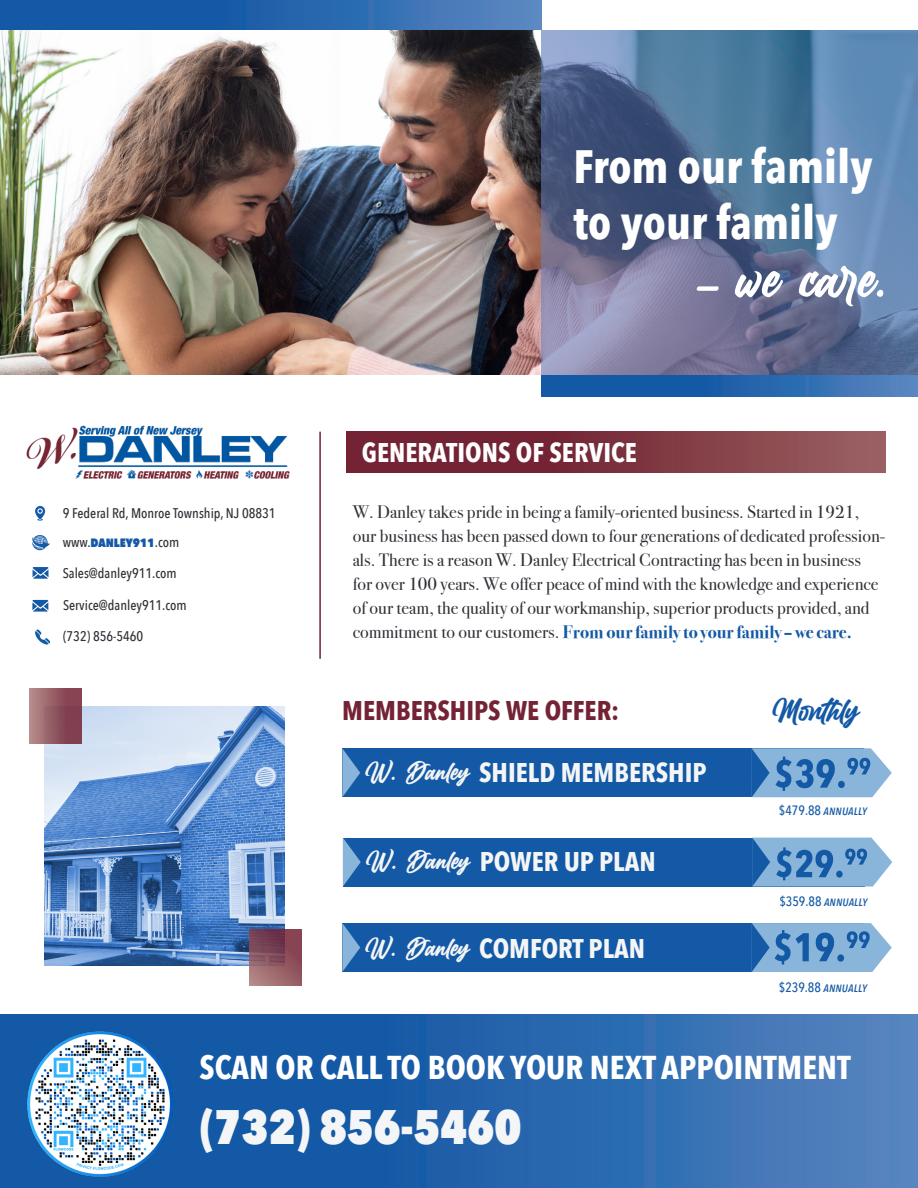
<style>
.page{position:relative;width:918px;height:1188px;background:#fff}
.page>*{position:absolute;margin:0;border:0;box-sizing:border-box;transform-origin:0 0}
.t1{font:58.65px "Billion Dreams";color:#fff}
.t2{font:800 48.3px "Avenir Next Condensed";color:#f4f5f6}
.t3{font:700 46.65px "Avenir Next Condensed";color:#fff}
.t4{font:700 33px "Avenir Next Condensed";color:#fff}
.t5{font:33px "Billion Dreams";color:#1359a5}
.t6{font:700 27px "Avenir Next Condensed";color:#f4f5f6}
.t7{font:700 27px "Avenir Next Condensed";color:#fff}
.t8{font:700 27px "Avenir Next Condensed";color:#742335}
.t9{font:18px/24px "Bodoni Svty Two ITCTT";color:#302f36}
.t10{font:500 13.95px "Avenir Next Condensed";color:#302f36}
.t11{font:800 13.95px "Avenir Next Condensed";color:#1359a5}
.t12{font:italic 500 13.5px "Avenir Next Condensed";color:#1359a5}
.s1{font-size:46.65px}
.s2{font-weight:500;color:#302f36}
.s3{font-weight:700;color:#1359a5}
.s4{font-family:"Billion Dreams";font-weight:400}
.s5{font-style:normal}
</style>
<div class="page">
<svg style="left:0;top:0;width:542px;height:31px;background:#2d6aae"></svg>
<svg style="left:542px;top:375px;width:376px;height:21px;background:#2766ad"></svg>
<img style="left:0;top:31px;width:542px;height:344px">
<svg style="left:542px;top:31px;width:376px;height:344px;background:#5e759b"></svg>
<img style="left:26px;top:425px;width:264px;height:54px">
<div style="left:347px;top:432px;width:538px;height:40px;background:linear-gradient(to right,#6b142a,#94595b)"></div>
<hr style="left:319px;top:432px;width:2px;height:227px;background:#742335">
<svg style="left:35px;top:506px;width:10px;height:15px"></svg>
<svg style="left:35px;top:629px;width:15px;height:16px"></svg>
<svg style="left:33px;top:567px;width:16px;height:12px"></svg>
<svg style="left:32px;top:600px;width:16px;height:12px"></svg>
<svg style="left:32px;top:535px;width:18px;height:15px"></svg>
<img style="left:45px;top:706px;width:240px;height:259px">
<div style="left:29px;top:688px;width:52px;height:56px;background:linear-gradient(to right,#b28886,#793247)"></div>
<svg style="left:250px;top:930px;width:52px;height:56px;background:#8b535f"></svg>
<svg style="left:0;top:1014px;width:918px;height:174px;background:#2a68ae"></svg>
<div style="left:343px;top:838px;width:522px;height:49px;background:#1359a5"></div>
<svg style="left:343px;top:838px;width:18px;height:48px"></svg>
<svg style="left:752px;top:838px;width:140px;height:49px"></svg>
<img style="left:25px;top:1028px;width:151px;height:151px">
<div style="left:342px;top:748px;width:522px;height:49px;background:#1359a5"></div>
<svg style="left:342px;top:748px;width:18px;height:49px"></svg>
<svg style="left:752px;top:748px;width:140px;height:49px"></svg>
<div style="left:342px;top:923px;width:522px;height:49px;background:#1359a5"></div>
<svg style="left:342px;top:923px;width:18px;height:49px"></svg>
<svg style="left:752px;top:923px;width:140px;height:49px"></svg>
<p class="t3" style="left:574px;top:138px;width:300px">From our family</p>
<p class="t3" style="left:574px;top:194px;width:265px">to your family</p>
<p class="t1" style="left:697px;top:236px;width:190px"><span class="s1">–</span> we care.</p>
<p class="t10" style="left:63px;top:505px;width:214px">9 Federal Rd, Monroe Township, NJ 08831</p>
<p class="t11" style="left:63px;top:533px;width:118px"><span class="s2">www.</span>DANLEY911<span class="s2">.com</span></p>
<p class="t10" style="left:63px;top:565px;width:116px">Sales@danley911.com</p>
<p class="t10" style="left:63px;top:597px;width:125px">Service@danley911.com</p>
<p class="t10" style="left:63px;top:628px;width:82px">(732) 856-5460</p>
<p class="t7" style="left:362px;top:436px;width:277px">GENERATIONS OF SERVICE</p>
<p class="t9" style="left:353px;top:498px;width:534px">W. Danley takes pride in being a family-oriented business. Started in 1921, our business has been passed down to four generations of dedicated profession&shy;als. There is a reason W. Danley Electrical Contracting has been in business<br>for over 100 years. We offer peace of mind with the knowledge and experience of our team, the quality of our workmanship, superior products provided, and commitment to our customers. <span class="s3">From our family to your family – we care.</span></p>
<p class="t8" style="left:342px;top:694px;width:279px">MEMBERSHIPS WE OFFER:</p>
<p class="t5" style="left:771px;top:687px;width:89px">Monthly</p>
<p class="t6" style="left:366px;top:756px;width:343px"><span class="s4">W. Danley</span> SHIELD MEMBERSHIP</p>
<p class="t6" style="left:366px;top:845px;width:291px"><span class="s4">W. Danley</span> POWER UP PLAN</p>
<p class="t6" style="left:366px;top:932px;width:281px"><span class="s4">W. Danley</span> COMFORT PLAN</p>
<p class="t12" style="left:779px;top:802px;width:90px"><span class="s5">$479.88</span> annually</p>
<p class="t12" style="left:779px;top:893px;width:90px"><span class="s5">$359.88</span> annually</p>
<p class="t12" style="left:779px;top:979px;width:90px"><span class="s5">$239.88</span> annually</p>
<p class="t4" style="left:200px;top:1047px;width:653px">SCAN OR CALL TO BOOK YOUR NEXT APPOINTMENT</p>
<p class="t2" style="left:200px;top:1097px;width:323px">(732) 856-5460</p>
</div>
